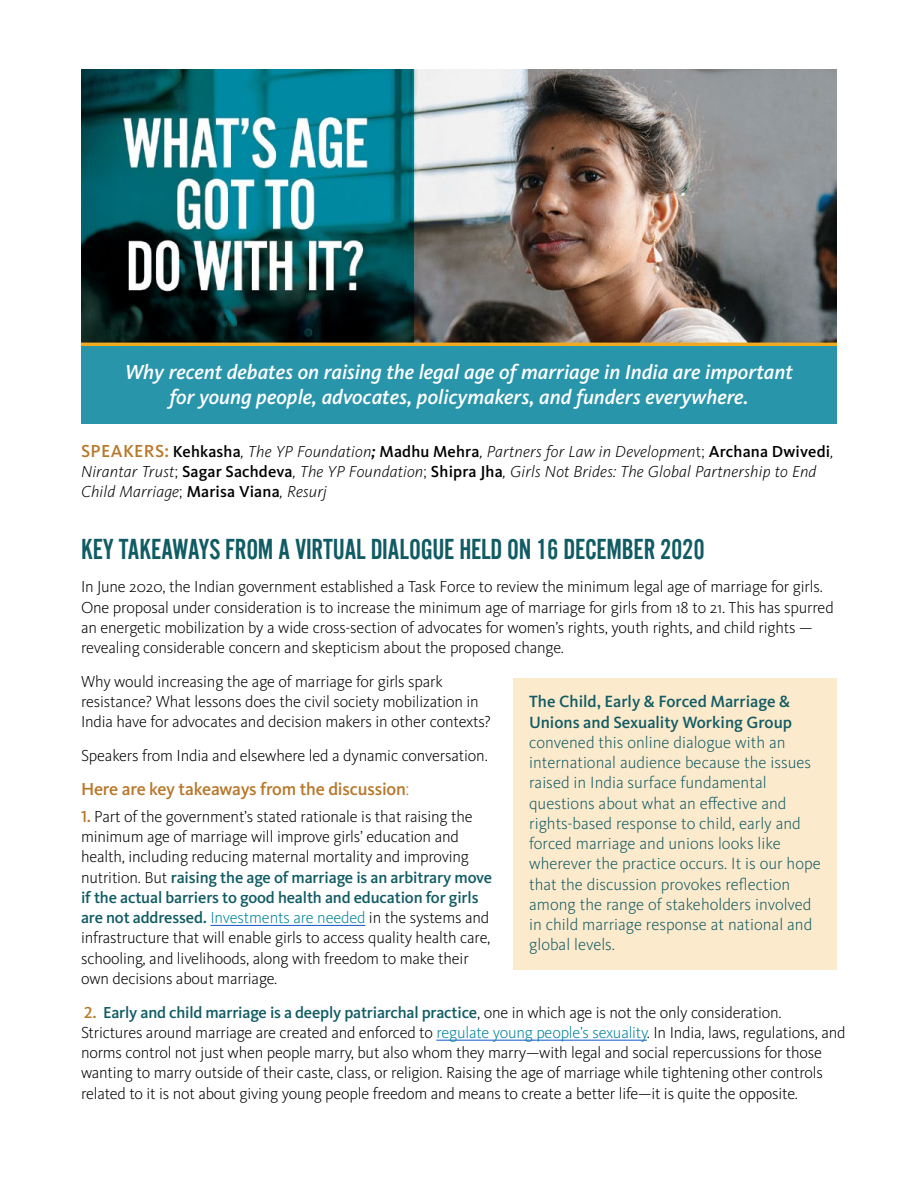
<style>
.page{position:relative;width:918px;height:1188px;background:#fff}
.page>*{position:absolute;margin:0;border:0;box-sizing:border-box;transform-origin:0 0}
.t1{font:30px "Alternate Gothic Com No 2";letter-spacing:-.01em;color:#115c64}
.t2{font:italic 500 21px/25.5px "Kievit Pro";color:#fff;text-align:center}
.t3{font:500 18px "Kievit Pro";letter-spacing:-.01em;color:#b8782a}
.t4{font:300 16.8px/20.2px "Kievit Pro";color:#115c64}
.t5{font:500 16.8px/20.2px "Kievit Pro";color:#115c64}
.t6{font:300 16.5px/20.2px "Kievit Pro";letter-spacing:-.01em;color:#000}
.t7{font:italic 300 16.5px/20.2px "Kievit Pro";letter-spacing:.01em;color:#000}
.s1{font-weight:500;font-style:normal;font-size:18px;color:#b8782a}
.s2{font-weight:500;font-style:normal}
.s3{font-weight:500}
.s4{font-style:normal}
.s5{font-weight:300}
.s6{font-weight:500;color:#b8782a}
.s7{font-weight:500;color:#115c64}
.s8{color:#00829a}
</style>
<div class="page">
<div style="left:81px;top:346px;width:756px;height:77px;background:#2995ab"></div>
<hr style="left:210px;top:925px;width:155px;height:1px;background:#15c">
<hr style="left:436px;top:1040px;width:211px;height:1px;background:#15c">
<img style="left:81px;top:70px;width:756px;height:276px">
<div style="left:513px;top:678px;width:324px;height:292px;background:#fceacd"></div>
<p class="t2" style="left:125px;top:359px;width:669px">Why recent debates on raising the legal age of marriage in India are important for young people, advocates, policymakers, and funders everywhere.</p>
<p class="t7" style="left:81px;top:441px;width:754px"><span class="s1">SPEAKERS:</span> <span class="s2">Kehkasha</span>, The YP Foundation<span class="s3">;</span> <span class="s2">Madhu Mehra</span>, Partners for Law in Developmen<span class="s4">t;</span> <span class="s2">Archana Dwivedi</span>,<br>Nirantar Trust<span class="s4">;</span> <span class="s2">Sagar Sachdeva</span>, The YP Foundation<span class="s4">;</span> <span class="s2">Shipra Jha</span>, Girls Not Brides: The Global Partnership to End<br>Child Marriage<span class="s4">;</span> <span class="s2">Marisa Viana</span>, Resurj</p>
<h1 class="t1" style="left:81px;top:534px;width:625px">KEY TAKEAWAYS FROM A VIRTUAL DIALOGUE HELD ON 16 DECEMBER 2020</h1>
<p class="t6" style="left:81px;top:577px;width:754px">In June 2020, the Indian government established a Task Force to review the minimum legal age of marriage for girls.<br>One proposal under consideration is to increase the minimum age of marriage for girls from 18 to 21. This has spurred an energetic mobilization by a wide cross-section of advocates for women’s rights, youth rights, and child rights — revealing considerable concern and skepticism about the proposed change.</p>
<p class="t6" style="left:81px;top:671px;width:412px">Why would increasing the age of marriage for girls spark resistance? What lessons does the civil society mobilization in<br>India have for advocates and decision makers in other contexts?</p>
<p class="t6" style="left:81px;top:745px;width:408px">Speakers from India and elsewhere led a dynamic conversation.</p>
<p class="t3" style="left:81px;top:778px;width:330px">Here are key takeaways from the discussion<span class="s5">:</span></p>
<p class="t6" style="left:81px;top:806px;width:413px"><span class="s6">1.</span> Part of the government’s stated rationale is that raising the minimum age of marriage will improve girls’ education and health, including reducing maternal mortality and improving nutrition. But <span class="s7">raising the age of marriage is an arbitrary move if the actual barriers to good health and education for girls are not addressed.</span> <span class="s8">Investments are needed</span> in the systems and infrastructure that will enable girls to access quality health care, schooling, and livelihoods, along with freedom to make their own decisions about marriage.</p>
<p class="t6" style="left:81px;top:1002px;width:766px"><span class="s6">2.</span> <span class="s7">Early and child marriage is a deeply patriarchal practice</span>, one in which age is not the only consideration.<br>Strictures around marriage are created and enforced to <span class="s8">regulate young people’s sexuality</span>. In India, laws, regulations, and norms control not just when people marry, but also whom they marry—with legal and social repercussions for those wanting to marry outside of their caste, class, or religion. Raising the age of marriage while tightening other controls related to it is not about giving young people freedom and means to create a better life—it is quite the opposite.</p>
<p class="t5" style="left:529px;top:692px;width:264px">The Child, Early &amp; Forced Marriage &amp;<br>Unions and Sexuality Working Group</p>
<p class="t4" style="left:529px;top:732px;width:293px">convened this online dialogue with an international audience because the issues raised in India surface fundamental questions about what an effective and rights-based response to child, early and forced marriage and unions looks like wherever the practice occurs. It is our hope that the discussion provokes reflection among the range of stakeholders involved in child marriage response at national and global levels.</p>
</div>
